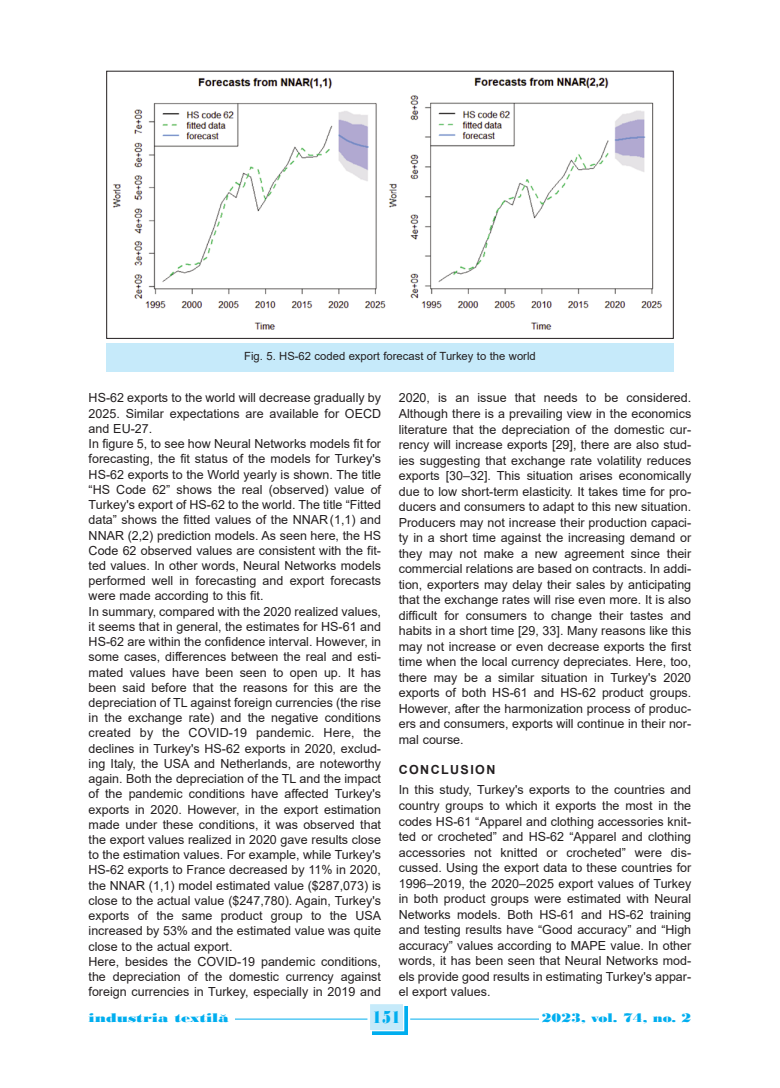
<style>
.page{position:relative;width:780px;height:1088px;background:#fff}
.page>*{position:absolute;margin:0;border:0;box-sizing:border-box;transform-origin:0 0}
.t1{font:18.12px "Bodoni MT Black";color:#00aeef;scale:.8 1}
.t2{font:13.12px "Bodoni MT Black";color:#00aeef;scale:1.3 1}
.t3{font:13.12px "Bodoni MT Black";color:#00aeef;scale:1.14 1}
.t4{font:12.5px/15.2px "Arial";color:#231f20;text-align:justify}
.t5{font:700 12.5px "Arial";letter-spacing:.11em;color:#231f20}
.t6{font:11.25px "Arial";color:#231f20}
.s1{font-size:15px}
</style>
<div class="page">
<svg style="left:372px;top:1006px;width:36px;height:29px"></svg>
<div style="left:370px;top:1004px;width:33px;height:26px;background:#c6eafa"></div>
<hr style="left:225px;top:1019px;width:142px;height:1px;background:#00aeef">
<hr style="left:410px;top:1019px;width:139px;height:1px;background:#00aeef">
<div style="left:89px;top:1012px;width:146px;height:14px;background:#fff"></div>
<div style="left:539px;top:1012px;width:152px;height:14px;background:#fff"></div>
<div style="left:106px;top:343px;width:567px;height:28px;background:#c6eafa"></div>
<img style="left:112px;top:77px;width:551px;height:253px">
<div style="left:106px;top:71px;width:567px;height:268px;border:1px solid #231f20"></div>
<p class="t6" style="left:244px;top:350px;width:293px">Fig. 5. HS-62 coded export forecast of Turkey to the world</p>
<p class="t4" style="left:88px;top:390px;width:294px;text-align:left">HS-62 exports to the world will decrease gradually by 2025. Similar expectations are available for OECD and EU-27.<br>In figure 5, to see how Neural Networks models fit for forecasting, the fit status of the models for Turkey's HS-62 exports to the World yearly is shown. The title “HS Code 62” shows the real (observed) value of Turkey's export of HS-62 to the world. The title “Fitted data” shows the fitted values of the NNAR(1,1) and NNAR (2,2) prediction models. As seen here, the HS Code 62 observed values are consistent with the fit&shy;ted values. In other words, Neural Networks models performed well in forecasting and export forecasts were made according to this fit.<br>In summary, compared with the 2020 realized values, it seems that in general, the estimates for HS-61 and HS-62 are within the confidence interval. However, in some cases, differences between the real and esti&shy;mated values have been seen to open up. It has been said before that the reasons for this are the depreciation of TL against foreign currencies (the rise in the exchange rate) and the negative conditions created by the COVID-19 pandemic. Here, the declines in Turkey's HS-62 exports in 2020, exclud&shy;ing Italy, the USA and Netherlands, are noteworthy again. Both the depreciation of the TL and the impact of the pandemic conditions have affected Turkey's exports in 2020. However, in the export estimation made under these conditions, it was observed that the export values realized in 2020 gave results close to the estimation values. For example, while Turkey's HS-62 exports to France decreased by 11% in 2020, the NNAR (1,1) model estimated value ($287,073) is close to the actual value ($247,780). Again, Turkey's exports of the same product group to the USA increased by 53% and the estimated value was quite close to the actual export.<br>Here, besides the COVID-19 pandemic conditions, the depreciation of the domestic currency against foreign currencies in Turkey, especially in 2019 and</p>
<p class="t4" style="left:399px;top:390px;width:294px">2020, is an issue that needs to be considered.<br>Although there is a prevailing view in the economics literature that the depreciation of the domestic cur&shy;rency will increase exports [29], there are also stud&shy;ies suggesting that exchange rate volatility reduces exports [30–32]. This situation arises economically due to low short-term elasticity. It takes time for pro&shy;ducers and consumers to adapt to this new situation.<br>Producers may not increase their production capaci&shy;ty in a short time against the increasing demand or they may not make a new agreement since their commercial relations are based on contracts. In addi&shy;tion, exporters may delay their sales by anticipating that the exchange rates will rise even more. It is also difficult for consumers to change their tastes and habits in a short time [29, 33]. Many reasons like this may not increase or even decrease exports the first time when the local currency depreciates. Here, too, there may be a similar situation in Turkey's 2020 exports of both HS-61 and HS-62 product groups.<br>However, after the harmonization process of produc&shy;ers and consumers, exports will continue in their nor&shy;mal course.</p>
<p class="t5" style="left:399px;top:762px;width:98px">CONCLUSION</p>
<p class="t4" style="left:399px;top:782px;width:294px">In this study, Turkey's exports to the countries and country groups to which it exports the most in the codes HS-61 “Apparel and clothing accessories knit&shy;ted or crocheted” and HS-62 “Apparel and clothing accessories not knitted or crocheted” were dis&shy;cussed. Using the export data to these countries for 1996–2019, the 2020–2025 export values of Turkey in both product groups were estimated with Neural Networks models. Both HS-61 and HS-62 training and testing results have “Good accuracy” and “High accuracy” values according to MAPE value. In other words, it has been seen that Neural Networks mod&shy;els provide good results in estimating Turkey's appar&shy;el export values.</p>
<p class="t2" style="left:89px;top:1010px;width:109px">industria textila<span class="s1">˘</span></p>
<h1 class="t1" style="left:372px;top:1006px;width:37px">151</h1>
<p class="t3" style="left:541px;top:1010px;width:133px">2023, vol. 74, no. 2</p>
</div>
